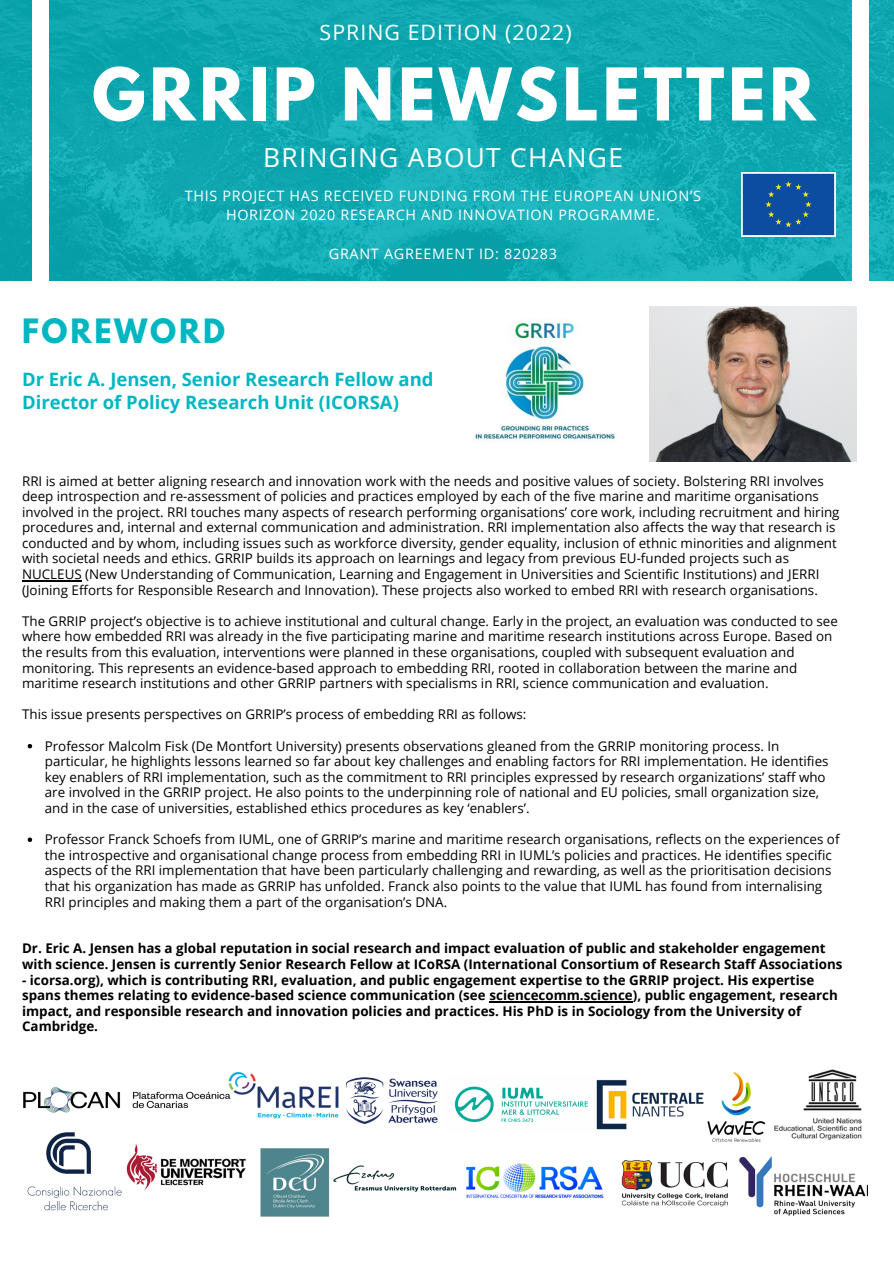
<style>
.page{position:relative;width:894px;height:1264px;background:#fff}
.page>*{position:absolute;margin:0;border:0;box-sizing:border-box;transform-origin:0 0}
.t1{font:700 64.35px "League Spartan";letter-spacing:.06em;color:#fff}
.t2{font:700 29.7px "League Spartan";letter-spacing:.09em;color:#00b7c1}
.t3{font:26.25px "Open Sans";letter-spacing:.05em;color:#fff}
.t4{font:21.3px "Open Sans";letter-spacing:.05em;color:#fff}
.t5{font:700 18.45px/22.5px "Open Sans";color:#00b7c1}
.t6{font:14.4px/19.2px "Open Sans";letter-spacing:.05em;color:#fff;text-align:center}
.t7{font:13.35px/15.6px "Open Sans";color:#000}
.t8{font:700 13.35px/15.6px "Open Sans";color:#000}
</style>
<div class="page">
<img style="left:0;top:0;width:893px;height:281px">
<div style="left:33px;top:0;width:16px;height:328px;background:#fff"></div>
<div style="left:851px;top:0;width:17px;height:328px;background:#fff"></div>
<svg style="left:28px;top:744px;width:4px;height:4px"></svg>
<svg style="left:28px;top:837px;width:4px;height:5px"></svg>
<hr style="left:22px;top:580px;width:60px;height:1px;background:#000">
<hr style="left:489px;top:1001px;width:143px;height:1px;background:#000">
<img style="left:649px;top:307px;width:207px;height:154px">
<img style="left:474px;top:318px;width:142px;height:124px">
<img style="left:741px;top:172px;width:93px;height:64px">
<img style="left:23px;top:1069px;width:844px;height:148px">
<p class="t4" style="left:319px;top:17px;width:253px">SPRING EDITION (2022)</p>
<p class="t1" style="left:92px;top:63px;width:724px">GRRIP NEWSLETTER</p>
<p class="t3" style="left:263px;top:139px;width:361px">BRINGING ABOUT CHANGE</p>
<p class="t6" style="left:185px;top:186px;width:518px">THIS PROJECT HAS RECEIVED FUNDING FROM THE EUROPEAN UNION’S<br>HORIZON 2020 RESEARCH AND INNOVATION PROGRAMME.</p>
<p class="t6" style="left:329px;top:243px;width:230px">GRANT AGREEMENT ID: 820283</p>
<p class="t2" style="left:22px;top:317px;width:204px">FOREWORD</p>
<p class="t5" style="left:22px;top:367px;width:413px">Dr Eric A. Jensen, Senior Research Fellow and<br>Director of Policy Research Unit (ICORSA)</p>
<p class="t7" style="left:22px;top:472px;width:818px">RRI is aimed at better aligning research and innovation work with the needs and positive values of society. Bolstering RRI involves deep introspection and re-assessment of policies and practices employed by each of the five marine and maritime organisations involved in the project. RRI touches many aspects of research performing organisations’ core work, including recruitment and hiring procedures and, internal and external communication and administration. RRI implementation also affects the way that research is conducted and by whom, including issues such as workforce diversity, gender equality, inclusion of ethnic minorities and alignment with societal needs and ethics. GRRIP builds its approach on learnings and legacy from previous EU-funded projects such as NUCLEUS (New Understanding of Communication, Learning and Engagement in Universities and Scientific Institutions) and JERRI (Joining Efforts for Responsible Research and Innovation). These projects also worked to embed RRI with research organisations.</p>
<p class="t7" style="left:22px;top:613px;width:817px">The GRRIP project’s objective is to achieve institutional and cultural change. Early in the project, an evaluation was conducted to see where how embedded RRI was already in the five participating marine and maritime research institutions across Europe. Based on the results from this evaluation, interventions were planned in these organisations, coupled with subsequent evaluation and monitoring. This represents an evidence-based approach to embedding RRI, rooted in collaboration between the marine and maritime research institutions and other GRRIP partners with specialisms in RRI, science communication and evaluation.</p>
<p class="t7" style="left:22px;top:706px;width:505px">This issue presents perspectives on GRRIP’s process of embedding RRI as follows:</p>
<p class="t7" style="left:45px;top:737px;width:785px">Professor Malcolm Fisk (De Montfort University) presents observations gleaned from the GRRIP monitoring process. In particular, he highlights lessons learned so far about key challenges and enabling factors for RRI implementation. He identifies key enablers of RRI implementation, such as the commitment to RRI principles expressed by research organizations’ staff who are involved in the GRRIP project. He also points to the underpinning role of national and EU policies, small organization size, and in the case of universities, established ethics procedures as key ‘enablers’.</p>
<p class="t7" style="left:45px;top:831px;width:796px">Professor Franck Schoefs from IUML, one of GRRIP’s marine and maritime research organisations, reflects on the experiences of the introspective and organisational change process from embedding RRI in IUML’s policies and practices. He identifies specific aspects of the RRI implementation that have been particularly challenging and rewarding, as well as the prioritisation decisions that his organization has made as GRRIP has unfolded. Franck also points to the value that IUML has found from internalising RRI principles and making them a part of the organisation’s DNA.</p>
<p class="t8" style="left:22px;top:940px;width:821px">Dr. Eric A. Jensen has a global reputation in social research and impact evaluation of public and stakeholder engagement with science. Jensen is currently Senior Research Fellow at ICoRSA (International Consortium of Research Staff Associations</p>
<p class="t8" style="left:22px;top:971px;width:817px">- icorsa.org), which is contributing RRI, evaluation, and public engagement expertise to the GRRIP project. His expertise spans themes relating to evidence-based science communication (see sciencecomm.science), public engagement, research impact, and responsible research and innovation policies and practices. His PhD is in Sociology from the University of Cambridge.</p>
</div>
